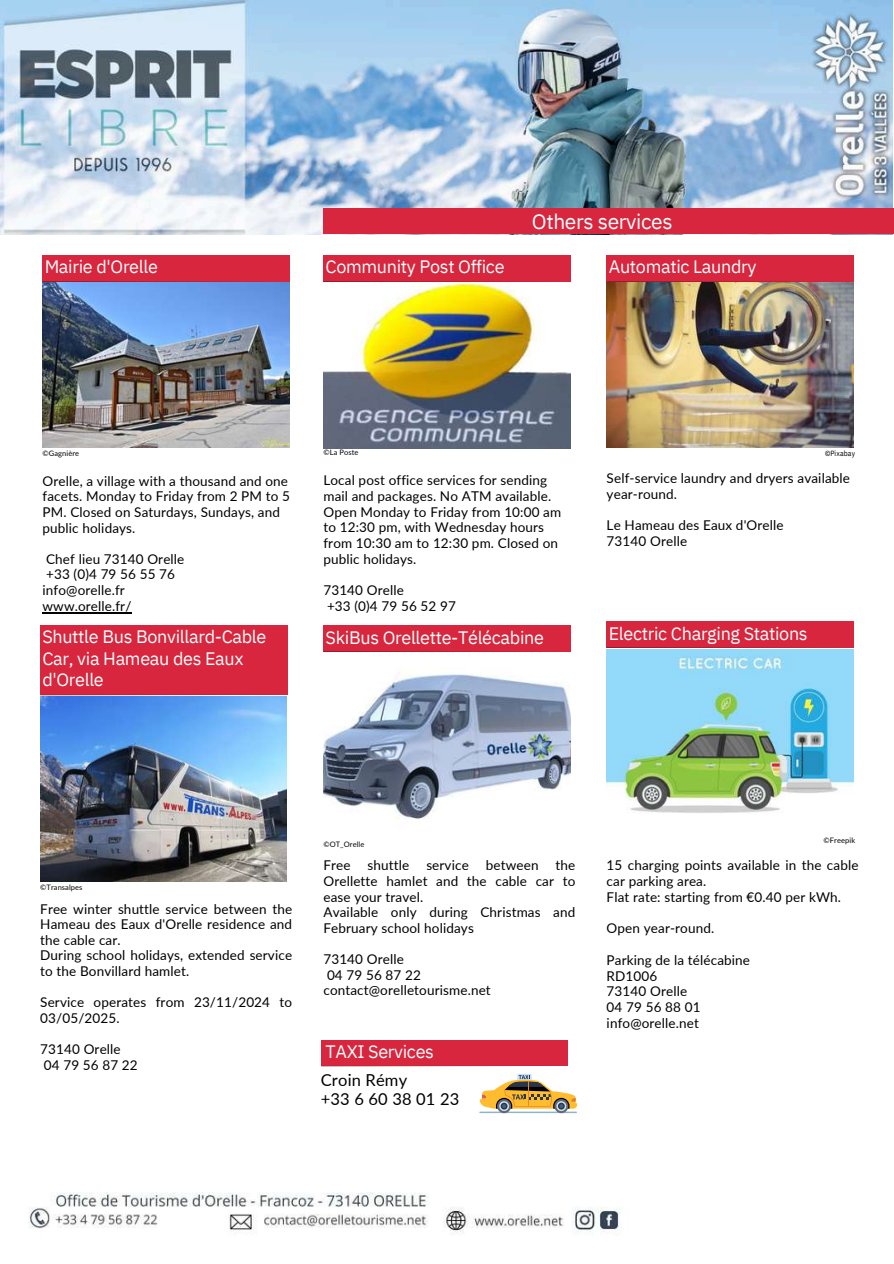
<style>
.page{position:relative;width:894px;height:1264px;background:#fff}
.page>*{position:absolute;margin:0;border:0;box-sizing:border-box;transform-origin:0 0}
.t1{font:21px "IBM Plex Sans";letter-spacing:-.02em;color:#fff}
.t2{font:18px/21.3px "IBM Plex Sans";letter-spacing:-.02em;color:#fff}
.t3{font:16.5px/19.2px "Lato";letter-spacing:.01em;color:#000}
.t4{font:13.5px/15.6px "Lato";letter-spacing:.01em;color:#000}
.t5{font:7.5px "Lato";letter-spacing:.01em;color:#000}
.t6{font:7.5px "IBM Plex Sans Cond";letter-spacing:.02em;color:#000}
</style>
<div class="page">
<div style="left:43px;top:255px;width:246px;height:26px;background:#d7263d"></div>
<hr style="left:43px;top:281px;width:246px;height:1px;background:#000">
<img style="left:43px;top:283px;width:246px;height:164px">
<img style="left:28px;top:1192px;width:593px;height:43px">
<img style="left:0;top:0;width:892px;height:234px">
<div style="left:323px;top:208px;width:570px;height:26px;background:#d7263d"></div>
<div style="left:323px;top:255px;width:247px;height:26px;background:#d7263d"></div>
<hr style="left:323px;top:281px;width:247px;height:1px;background:#000">
<img style="left:323px;top:283px;width:247px;height:165px">
<div style="left:606px;top:255px;width:247px;height:26px;background:#d7263d"></div>
<hr style="left:606px;top:281px;width:247px;height:1px;background:#000">
<img style="left:606px;top:283px;width:247px;height:164px">
<div style="left:606px;top:621px;width:247px;height:26px;background:#d7263d"></div>
<hr style="left:606px;top:647px;width:247px;height:1px;background:#000">
<img style="left:606px;top:649px;width:247px;height:164px">
<div style="left:40px;top:626px;width:247px;height:69px;background:#d7263d"></div>
<hr style="left:40px;top:695px;width:247px;height:1px;background:#000">
<img style="left:40px;top:696px;width:247px;height:185px">
<div style="left:323px;top:626px;width:247px;height:25px;background:#d7263d"></div>
<hr style="left:323px;top:651px;width:247px;height:1px;background:#000">
<img style="left:323px;top:674px;width:247px;height:146px">
<div style="left:321px;top:1040px;width:246px;height:25px;background:#d7263d"></div>
<hr style="left:321px;top:1065px;width:247px;height:1px;background:#000">
<hr style="left:479px;top:1111px;width:97px;height:2px;background:#8db6c5">
<svg style="left:554px;top:1099px;width:14px;height:14px"></svg>
<svg style="left:556px;top:1101px;width:10px;height:10px"></svg>
<div style="left:557px;top:1102px;width:7px;height:7px;background:#2c3549;border-radius:50%"></div>
<svg style="left:497px;top:1099px;width:14px;height:14px"></svg>
<svg style="left:499px;top:1101px;width:10px;height:10px"></svg>
<div style="left:500px;top:1102px;width:7px;height:7px;background:#2c3549;border-radius:50%"></div>
<svg style="left:479px;top:1073px;width:98px;height:35px"></svg>
<hr style="left:43px;top:612px;width:89px;height:1px;background:#000">
<h2 class="t2" style="left:45px;top:256px;width:115px">Mairie d'Orelle</h2>
<h2 class="t2" style="left:325px;top:256px;width:180px">Community Post Office</h2>
<h1 class="t1" style="left:531px;top:207px;width:142px">Others services</h1>
<h2 class="t2" style="left:608px;top:256px;width:149px">Automatic Laundry</h2>
<p class="t5" style="left:43px;top:448px;width:38px">©Gagnière</p>
<p class="t4" style="left:43px;top:472px;width:249px">Orelle, a village with a thousand and one facets. Monday to Friday from 2 PM to 5<br>PM. Closed on Saturdays, Sundays, and public holidays.</p>
<p class="t4" style="left:43px;top:550px;width:143px">Chef lieu 73140 Orelle +33 (0)4 79 56 55 76 info@orelle.fr www.orelle.fr/</p>
<h2 class="t2" style="left:42px;top:626px;width:225px">Shuttle Bus Bonvillard-Cable<br>Car, via Hameau des Eaux d'Orelle</h2>
<p class="t5" style="left:323px;top:448px;width:36px">©La Poste</p>
<p class="t4" style="left:323px;top:472px;width:239px">Local post office services for sending mail and packages. No ATM available.<br>Open Monday to Friday from 10:00 am to 12:30 pm, with Wednesday hours from 10:30 am to 12:30 pm. Closed on public holidays.</p>
<p class="t4" style="left:323px;top:582px;width:134px">73140 Orelle<br>+33 (0)4 79 56 52 97</p>
<h2 class="t2" style="left:325px;top:626px;width:220px">SkiBus Orellette-Télécabine</h2>
<p class="t6" style="left:824px;top:448px;width:32px">©Pixabay</p>
<p class="t4" style="left:606px;top:470px;width:245px">Self-service laundry and dryers available year-round.</p>
<p class="t4" style="left:606px;top:517px;width:178px">Le Hameau des Eaux d'Orelle<br>73140 Orelle</p>
<h2 class="t2" style="left:608px;top:622px;width:200px">Electric Charging Stations</h2>
<p class="t5" style="left:40px;top:883px;width:44px">©Transalpes</p>
<p class="t4" style="left:40px;top:900px;width:253px">Free winter shuttle service between the<br>Hameau des Eaux d'Orelle residence and the cable car.<br>During school holidays, extended service to the Bonvillard hamlet.</p>
<p class="t4" style="left:40px;top:994px;width:253px">Service operates from 23/11/2024 to<br>03/05/2025.</p>
<p class="t4" style="left:40px;top:1041px;width:99px">73140 Orelle<br>04 79 56 87 22</p>
<p class="t5" style="left:323px;top:839px;width:42px">©OT_Orelle</p>
<p class="t4" style="left:323px;top:857px;width:29px">Free</p>
<p class="t4" style="left:367px;top:857px;width:43px">shuttle</p>
<p class="t4" style="left:426px;top:857px;width:44px">service</p>
<p class="t4" style="left:485px;top:857px;width:54px">between</p>
<p class="t4" style="left:323px;top:857px;width:253px;text-indent:232px">the<br>Orellette hamlet and the cable car to ease your travel.<br>Available only during Christmas and<br>February school holidays</p>
<p class="t4" style="left:323px;top:951px;width:169px">73140 Orelle<br>04 79 56 87 22 contact@orelletourisme.net</p>
<h2 class="t2" style="left:325px;top:1040px;width:110px">TAXI Services</h2>
<p class="t3" style="left:321px;top:1069px;width:140px">Croin Rémy<br>+33 6 60 38 01 23</p>
<p class="t5" style="left:823px;top:835px;width:33px">©Freepik</p>
<p class="t4" style="left:606px;top:857px;width:253px">15 charging points available in the cable car parking area.<br>Flat rate: starting from €0.40 per kWh.</p>
<p class="t4" style="left:606px;top:920px;width:109px">Open year-round.</p>
<p class="t4" style="left:606px;top:951px;width:145px">Parking de la télécabine<br>RD1006<br>73140 Orelle<br>04 79 56 88 01 info@orelle.net</p>
</div>
